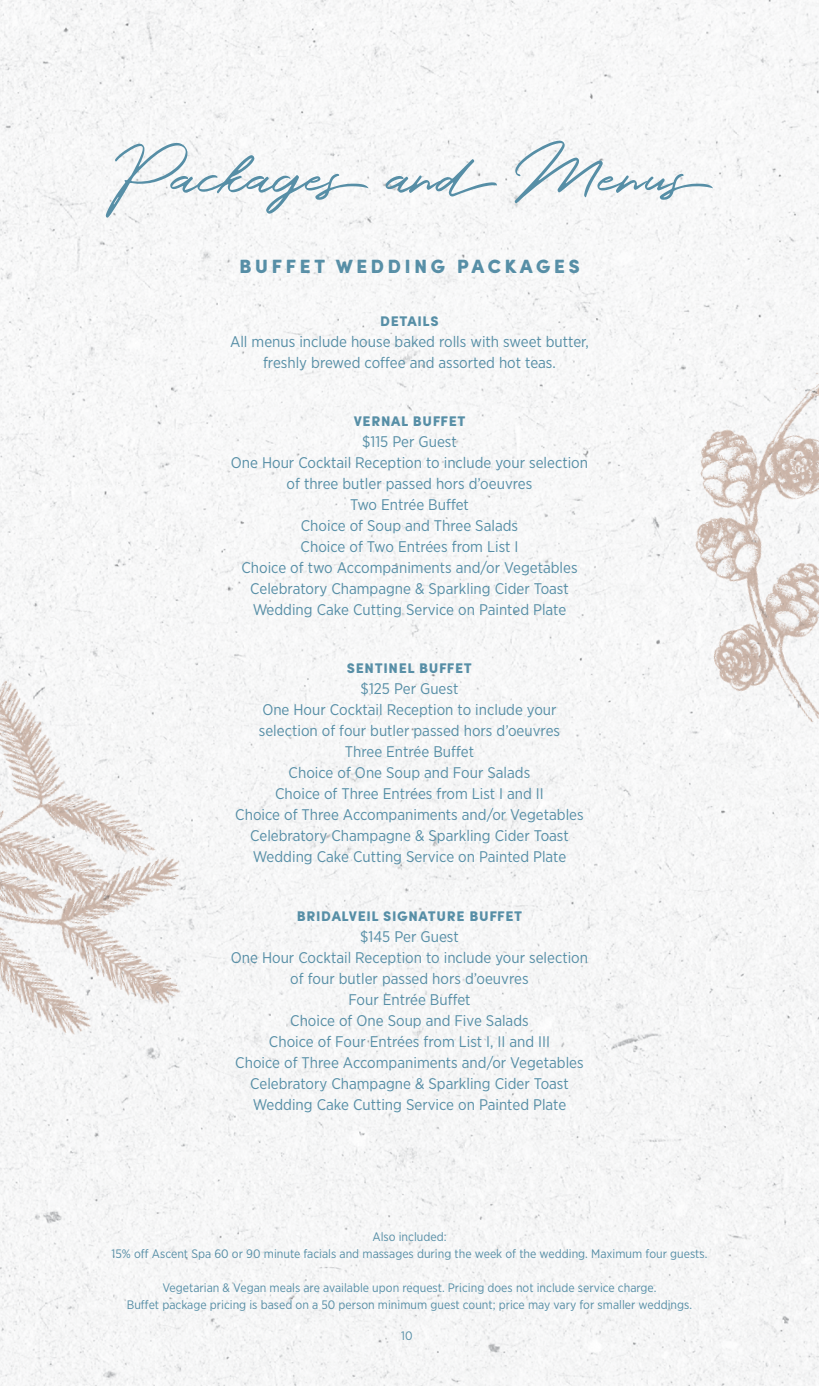
<style>
.page{position:relative;width:819px;height:1386px;background:#f6f7f7}
.page>*{position:absolute;margin:0;border:0;box-sizing:border-box;transform-origin:0 0}
.t1{font:75.25px "Holland";color:#568ea6}
.t2{font:19.25px "Sofia Rough Black One";letter-spacing:.13em;color:#568ea6}
.t3{font:15.4px/21px "Gotham Narrow";color:#568ea6;text-align:center}
.t4{font:14px "Sofia Rough Black One";color:#568ea6}
.t5{font:12.25px/17.5px "Gotham Narrow";color:#568ea6;text-align:center}
</style>
<div class="page">
<img style="left:0;top:648px;width:215px;height:420px">
<img style="left:638px;top:365px;width:181px;height:380px">
<h1 class="t1" style="left:106px;top:119px;width:623px">Packages and Menus</h1>
<p class="t2" style="left:239px;top:253px;width:343px">BUFFET WEDDING PACKAGES</p>
<p class="t4" style="left:380px;top:311px;width:61px">DETAILS</p>
<p class="t3" style="left:230px;top:331px;width:360px">All menus include house baked rolls with sweet butter, freshly brewed coffee and assorted hot teas.</p>
<p class="t4" style="left:353px;top:412px;width:114px">VERNAL BUFFET</p>
<p class="t3" style="left:231px;top:431px;width:359px">$115 Per Guest<br>One Hour Cocktail Reception to include your selection of three butler passed hors d’oeuvres<br>Two Entrée Buffet<br>Choice of Soup and Three Salads<br>Choice of Two Entrées from List I<br>Choice of two Accompaniments and/or Vegetables Celebratory Champagne &amp; Sparkling Cider Toast Wedding Cake Cutting Service on Painted Plate</p>
<p class="t4" style="left:347px;top:659px;width:127px">SENTINEL BUFFET</p>
<p class="t3" style="left:235px;top:678px;width:350px">$125 Per Guest<br>One Hour Cocktail Reception to include your selection of four butler passed hors d’oeuvres<br>Three Entrée Buffet<br>Choice of One Soup and Four Salads<br>Choice of Three Entrées from List I and II<br>Choice of Three Accompaniments and/or Vegetables Celebratory Champagne &amp; Sparkling Cider Toast Wedding Cake Cutting Service on Painted Plate</p>
<p class="t4" style="left:296px;top:906px;width:228px">BRIDALVEIL SIGNATURE BUFFET</p>
<p class="t3" style="left:231px;top:925px;width:359px">$145 Per Guest<br>One Hour Cocktail Reception to include your selection of four butler passed hors d’oeuvres<br>Four Entrée Buffet<br>Choice of One Soup and Five Salads<br>Choice of Four Entrées from List I, II and III<br>Choice of Three Accompaniments and/or Vegetables Celebratory Champagne &amp; Sparkling Cider Toast Wedding Cake Cutting Service on Painted Plate</p>
<p class="t5" style="left:112px;top:1228px;width:597px">Also included:<br>15% off Ascent Spa 60 or 90 minute facials and massages during the week of the wedding. Maximum four guests.</p>
<p class="t5" style="left:127px;top:1278px;width:567px">Vegetarian &amp; Vegan meals are available upon request. Pricing does not include service charge.<br>Buffet package pricing is based on a 50 person minimum guest count; price may vary for smaller weddings.</p>
<p class="t5" style="left:401px;top:1327px;width:13px">10</p>
</div>
